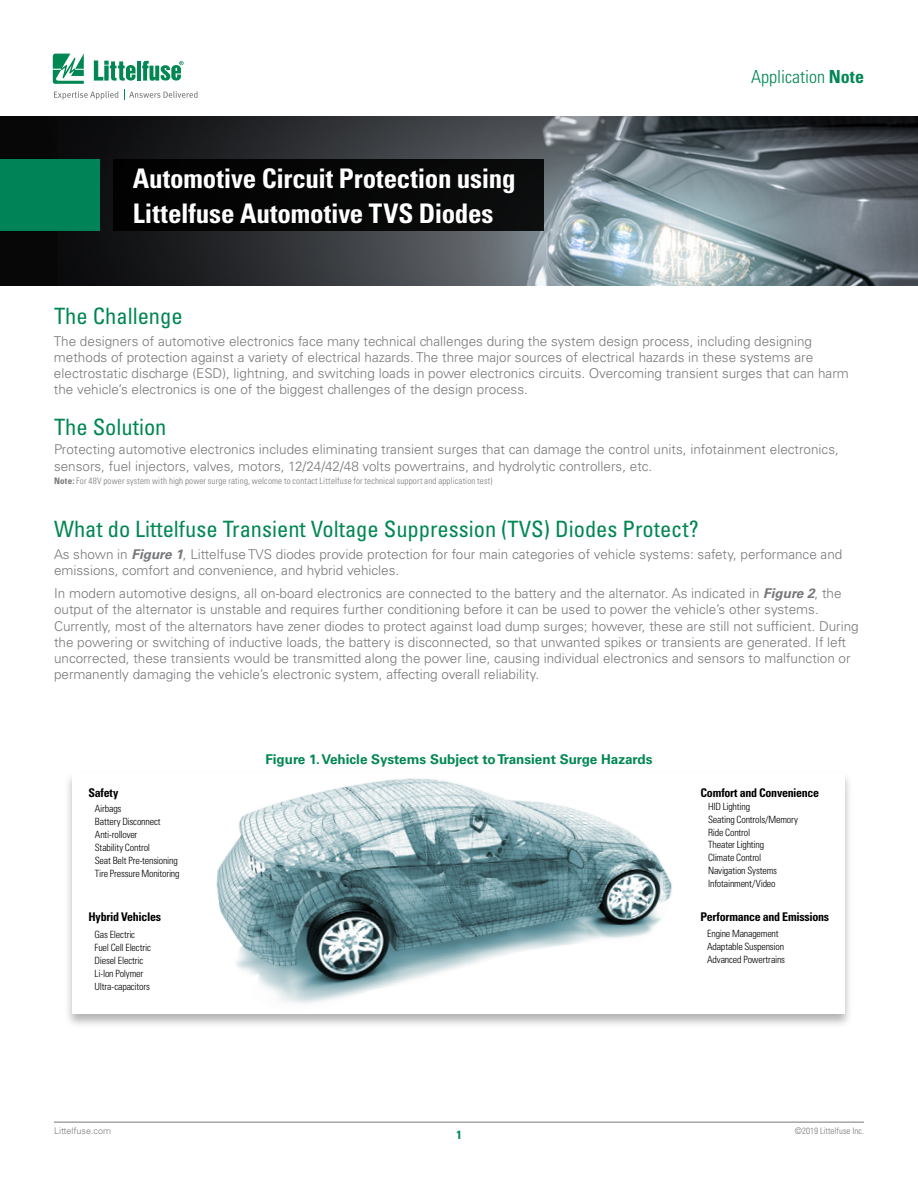
<style>
.page{position:relative;width:918px;height:1188px;background:#fff}
.page>*{position:absolute;margin:0;border:0;box-sizing:border-box;transform-origin:0 0}
.t1{font:700 condensed 27px/34.5px "Univers LT Std";letter-spacing:-.005em;color:#fff}
.t2{font:condensed 22.5px "Univers LT Std";color:#008752}
.t3{font:300 condensed 18px "Univers LT Std";color:#008752}
.t4{font:300 13.5px/16.2px "Univers LT Std";color:#77787b}
.t5{font:700 13.5px "Univers LT Std";color:#008752}
.t6{font:700 condensed 12px "Univers LT Std";letter-spacing:-.025em;color:#000}
.t7{font:700 condensed 12px "Univers LT Std";color:#008752}
.t8{font:300 condensed 10.05px/13px "Univers LT Std";letter-spacing:-.02em;color:#000}
.t9{font:300 condensed 9px "Univers LT Std";letter-spacing:.015em;color:#77787b}
.t10{font:300 9px "Univers LT Std";color:#77787b}
.s1{font-weight:700}
.s2{font-weight:700;font-style:italic}
.s3{font-stretch:normal}
</style>
<div class="page">
<hr style="left:54px;top:1122px;width:810px;height:1px;background:#77787b">
<svg style="left:53px;top:54px;width:31px;height:30px"></svg>
<hr style="left:137px;top:61px;width:4px;height:20px;background:#008752">
<svg style="left:142px;top:61px;width:42px;height:20px"></svg>
<svg style="left:94px;top:60px;width:42px;height:21px"></svg>
<svg style="left:54px;top:91px;width:64px;height:9px"></svg>
<svg style="left:124px;top:90px;width:74px;height:10px"></svg>
<img style="left:0;top:117px;width:918px;height:168px">
<div style="left:113px;top:160px;width:430px;height:71px;background:#060607"></div>
<div style="left:0;top:160px;width:100px;height:71px;background:#008457"></div>
<div style="left:64px;top:771px;width:789px;height:258px;background:#000;opacity:.3"></div>
<div style="left:73px;top:773px;width:772px;height:241px;background:#fff"></div>
<img style="left:216px;top:778px;width:456px;height:226px">
<h1 class="t1" style="left:133px;top:161px;width:384px">Automotive Circuit Protection using<br>Littelfuse Automotive TVS Diodes</h1>
<h2 class="t2" style="left:54px;top:301px;width:130px">The Challenge</h2>
<h3 class="t3" style="left:751px;top:66px;width:114px">Application <span class="s1">Note</span></h3>
<p class="t4" style="left:54px;top:333px;width:796px">The designers of automotive electronics face many technical challenges during the system design process, including designing methods of protection against a variety of electrical hazards. The three major sources of electrical hazards in these systems are electrostatic discharge (ESD), lightning, and switching loads in power electronics circuits. Overcoming transient surges that can harm the vehicle’s electronics is one of the biggest challenges of the design process.</p>
<h2 class="t2" style="left:54px;top:413px;width:114px">The Solution</h2>
<p class="t4" style="left:54px;top:441px;width:786px">Protecting automotive electronics includes eliminating transient surges that can damage the control units, infotainment electronics, sensors, fuel injectors, valves, motors, 12/24/42/48 volts powertrains, and hydrolytic controllers, etc.</p>
<p class="t9" style="left:54px;top:475px;width:440px"><span class="s1">Note:</span> For 48V power system with high power surge rating, welcome to contact Littelfuse for technical support and application test)</p>
<h2 class="t2" style="left:54px;top:515px;width:646px">What do Littelfuse Transient Voltage Suppression (TVS) Diodes Protect?</h2>
<p class="t4" style="left:54px;top:546px;width:790px">As shown in <span class="s2">Figure 1</span>, Littelfuse TVS diodes provide protection for four main categories of vehicle systems: safety, performance and emissions, comfort and convenience, and hybrid vehicles.</p>
<p class="t4" style="left:54px;top:585px;width:806px">In modern automotive designs, all on-board electronics are connected to the battery and the alternator. As indicated in <span class="s2">Figure 2</span>, the output of the alternator is unstable and requires further conditioning before it can be used to power the vehicle’s other systems.<br>Currently, most of the alternators have zener diodes to protect against load dump surges; however, these are still not sufficient. During the powering or switching of inductive loads, the battery is disconnected, so that unwanted spikes or transients are generated. If left uncorrected, these transients would be transmitted along the power line, causing individual electronics and sensors to malfunction or permanently damaging the vehicle’s electronic system, affecting overall reliability.</p>
<p class="t5" style="left:265px;top:751px;width:389px">Figure 1. Vehicle Systems Subject to Transient Surge Hazards</p>
<p class="t6" style="left:88px;top:785px;width:32px">Safety</p>
<p class="t8" style="left:95px;top:802px;width:86px">Airbags<br>Battery Disconnect<br>Anti-rollover<br>Stability Control<br>Seat Belt Pre-tensioning<br>Tire Pressure Monitoring</p>
<p class="t8" style="left:708px;top:799px;width:91px">HID Lighting<br>Seating Controls/Memory<br>Ride Control<br>Theater Lighting<br>Climate Control<br>Navigation Systems<br>Infotainment/Video</p>
<p class="t6" style="left:700px;top:785px;width:120px">Comfort and Convenience</p>
<p class="t6" style="left:88px;top:910px;width:74px">Hybrid Vehicles</p>
<p class="t8" style="left:95px;top:928px;width:58px">Gas Electric<br>Fuel Cell Electric<br>Diesel Electric<br>Li-Ion Polymer<br>Ultra-capacitors</p>
<p class="t6" style="left:700px;top:910px;width:130px">Performance and Emissions</p>
<p class="t8" style="left:707px;top:927px;width:80px">Engine Management<br>Adaptable Suspension<br>Advanced Powertrains</p>
<p class="t10" style="left:54px;top:1125px;width:59px">Littelfuse.com</p>
<p class="t9" style="left:795px;top:1125px;width:71px"><span class="s3">©</span>2019 Littelfuse Inc.</p>
<p class="t7" style="left:456px;top:1128px;width:7px">1</p>
</div>
